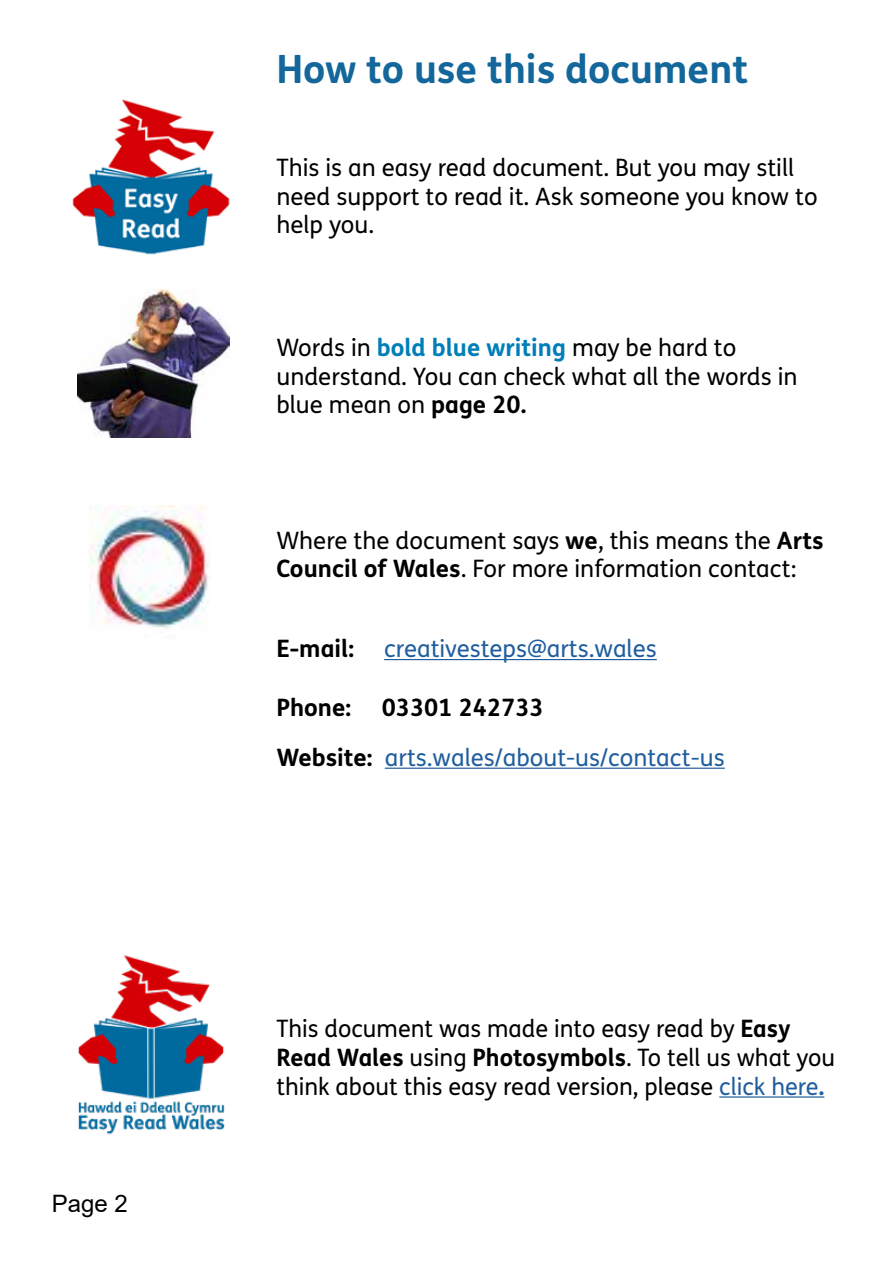
<style>
.page{position:relative;width:893px;height:1263px;background:#fff}
.page>*{position:absolute;margin:0;border:0;box-sizing:border-box;transform-origin:0 0}
.t1{font:700 39px "FS Me Pro";color:#14679a}
.t2{font:24px/28.8px "FS Me Pro";color:#000}
.t3{font:24px "FS Me Pro";color:#215e9e}
.t4{font:700 24px "FS Me Pro";color:#000}
.t5{font:24px "Arial";color:#000}
.s1{font-weight:700;color:#007eb7}
.s2{font-weight:700}
.s3{font-weight:700;color:#000}
.s4{color:#215e9e}
.s5{font-weight:700;color:#215e9e}
</style>
<div class="page">
<hr style="left:384px;top:659px;width:273px;height:1px;background:#215e9e">
<hr style="left:385px;top:768px;width:340px;height:1px;background:#215e9e">
<hr style="left:719px;top:1096px;width:105px;height:1px;background:#215e9e">
<img style="left:72px;top:99px;width:158px;height:156px">
<img style="left:77px;top:290px;width:153px;height:148px">
<img style="left:89px;top:505px;width:120px;height:124px">
<img style="left:78px;top:955px;width:147px;height:180px">
<p class="t5" style="left:52px;top:1187px;width:78px">Page 2</p>
<h1 class="t1" style="left:276px;top:39px;width:473px">How to use this document</h1>
<p class="t2" style="left:276px;top:153px;width:543px">This is an easy read document. But you may still need support to read it. Ask someone you know to help you.</p>
<p class="t2" style="left:276px;top:333px;width:523px">Words in <span class="s1">bold blue writing</span> may be hard to understand. You can check what all the words in blue mean on <span class="s2">page 20.</span></p>
<p class="t2" style="left:276px;top:525px;width:549px">Where the document says <span class="s2">we</span>, this means the <span class="s2">Arts<br>Council of Wales</span>. For more information contact:</p>
<p class="t4" style="left:276px;top:630px;width:79px">E-mail:</p>
<p class="t3" style="left:384px;top:632px;width:274px">creativesteps@arts.wales</p>
<h2 class="t4" style="left:276px;top:689px;width:76px">Phone:</h2>
<h2 class="t4" style="left:382px;top:689px;width:163px">03301 242733</h2>
<p class="t3" style="left:276px;top:741px;width:450px"><span class="s3">Website:</span> arts.wales/about-us/contact-us</p>
<p class="t2" style="left:276px;top:1014px;width:560px">This document was made into easy read by <span class="s2">Easy<br>Read Wales</span> using <span class="s2">Photosymbols</span>. To tell us what you think about this easy read version, please <span class="s4">click here</span><span class="s5">.</span></p>
</div>
